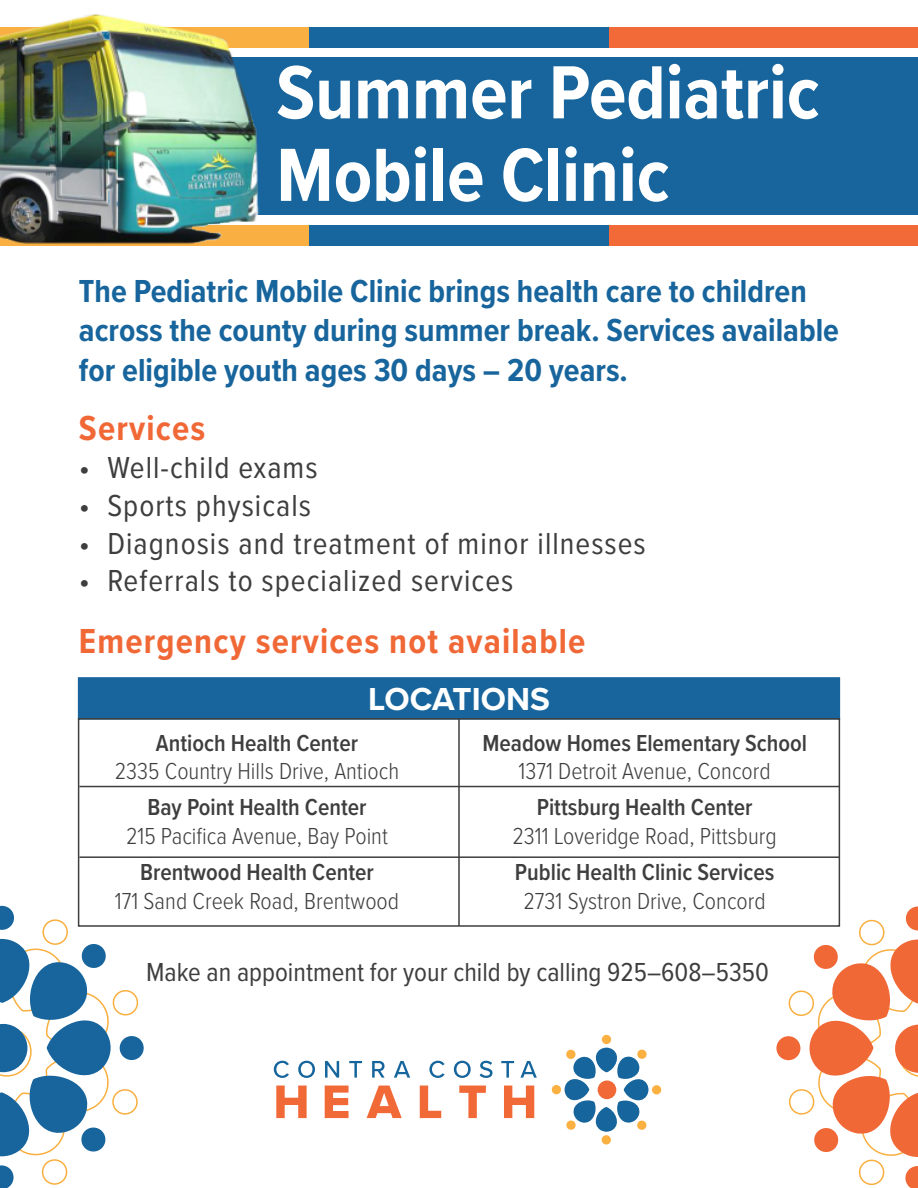
<style>
.page{position:relative;width:918px;height:1188px;background:#fff}
.page>*{position:absolute;margin:0;border:0;box-sizing:border-box;transform-origin:0 0}
.t1{font:700 78px/82.5px "Proxima Nova Cond";color:#fff}
.t2{font:700 36px "Proxima Nova Cond";letter-spacing:.035em;color:#f16837}
.t3{font:700 33px/39.6px "Proxima Nova Cond";color:#17659c}
.t4{font:700 33px "Proxima Nova";color:#fff}
.t5{font:31.5px "Proxima Nova Cond";letter-spacing:.035em;color:#3e3e3f}
.t6{font:27px "Proxima Nova Cond";color:#3e3e3f}
.t7{font:300 24px "Proxima Nova Cond";color:#3e3e3f}
.t8{font:600 24px "Proxima Nova Cond";color:#3e3e3f}
</style>
<div class="page">
<div style="left:0;top:27px;width:309px;height:20px;background:#f9af41"></div>
<div style="left:309px;top:27px;width:309px;height:20px;background:#17669d"></div>
<div style="left:609px;top:27px;width:309px;height:20px;background:#f26a37"></div>
<div style="left:0;top:225px;width:309px;height:20px;background:#f9af41"></div>
<div style="left:309px;top:225px;width:309px;height:20px;background:#17669d"></div>
<div style="left:609px;top:225px;width:309px;height:20px;background:#f26a37"></div>
<div style="left:0;top:57px;width:918px;height:158px;background:#17659c"></div>
<svg style="left:120px;top:1036px;width:24px;height:24px"></svg>
<svg style="left:0;top:906px;width:139px;height:282px"></svg>
<div style="left:776px;top:1036px;width:24px;height:24px;background:#f16837;border-radius:50%"></div>
<svg style="left:788px;top:906px;width:130px;height:282px"></svg>
<svg style="left:276px;top:1086px;width:31px;height:32px"></svg>
<svg style="left:504px;top:1086px;width:30px;height:32px"></svg>
<svg style="left:325px;top:1086px;width:24px;height:32px"></svg>
<svg style="left:367px;top:1086px;width:35px;height:32px"></svg>
<svg style="left:420px;top:1086px;width:21px;height:32px"></svg>
<svg style="left:459px;top:1086px;width:27px;height:32px"></svg>
<svg style="left:274px;top:1061px;width:15px;height:17px"></svg>
<svg style="left:298px;top:1061px;width:17px;height:17px"></svg>
<svg style="left:325px;top:1061px;width:14px;height:17px"></svg>
<svg style="left:349px;top:1061px;width:13px;height:17px"></svg>
<svg style="left:372px;top:1061px;width:13px;height:17px"></svg>
<svg style="left:394px;top:1061px;width:16px;height:17px"></svg>
<svg style="left:429px;top:1061px;width:16px;height:17px"></svg>
<svg style="left:454px;top:1061px;width:17px;height:17px"></svg>
<svg style="left:480px;top:1061px;width:13px;height:17px"></svg>
<svg style="left:501px;top:1061px;width:13px;height:17px"></svg>
<svg style="left:520px;top:1061px;width:17px;height:17px"></svg>
<div style="left:602px;top:1035px;width:9px;height:9px;background:#fbb042;border-radius:50%"></div>
<div style="left:652px;top:1085px;width:9px;height:9px;background:#fbb042;border-radius:50%"></div>
<div style="left:602px;top:1135px;width:9px;height:10px;background:#fbb042;border-radius:50%"></div>
<div style="left:552px;top:1085px;width:9px;height:9px;background:#fbb042;border-radius:50%"></div>
<svg style="left:565px;top:1048px;width:83px;height:84px"></svg>
<img style="left:0;top:14px;width:281px;height:230px">
<div style="left:78px;top:677px;width:762px;height:43px;background:#17659c;border:2px solid #17659c"></div>
<div style="left:78px;top:718px;width:762px;height:209px;border:2px solid #3e3e3f"></div>
<hr style="left:79px;top:786px;width:760px;height:1px;background:#3e3e3f">
<hr style="left:79px;top:856px;width:760px;height:2px;background:#3e3e3f">
<hr style="left:458px;top:719px;width:2px;height:207px;background:#3e3e3f">
<h1 class="t1" style="left:276px;top:49px;width:545px">Summer Pediatric<br>Mobile Clinic</h1>
<h3 class="t3" style="left:79px;top:270px;width:762px">The Pediatric Mobile Clinic brings health care to children across the county during summer break. Services available for eligible youth ages 30 days – 20 years.</h3>
<h2 class="t2" style="left:79px;top:402px;width:128px">Services</h2>
<h3 class="t5" style="left:79px;top:444px;width:240px">• Well-child exams</h3>
<h3 class="t5" style="left:79px;top:482px;width:234px">• Sports physicals</h3>
<h3 class="t5" style="left:79px;top:520px;width:568px">• Diagnosis and treatment of minor illnesses</h3>
<h3 class="t5" style="left:79px;top:558px;width:436px">• Referrals to specialized services</h3>
<h2 class="t2" style="left:79px;top:615px;width:508px">Emergency services not available</h2>
<h3 class="t4" style="left:368px;top:674px;width:183px">LOCATIONS</h3>
<p class="t8" style="left:156px;top:725px;width:204px">Antioch Health Center</p>
<p class="t7" style="left:115px;top:754px;width:286px">2335 Country Hills Drive, Antioch</p>
<p class="t8" style="left:147px;top:790px;width:221px">Bay Point Health Center</p>
<p class="t7" style="left:126px;top:819px;width:264px">215 Pacifica Avenue, Bay Point</p>
<p class="t8" style="left:140px;top:855px;width:235px">Brentwood Health Center</p>
<p class="t7" style="left:115px;top:883px;width:286px">171 Sand Creek Road, Brentwood</p>
<p class="t8" style="left:482px;top:725px;width:326px">Meadow Homes Elementary School</p>
<p class="t7" style="left:519px;top:754px;width:254px">1371 Detroit Avenue, Concord</p>
<p class="t8" style="left:537px;top:790px;width:217px">Pittsburg Health Center</p>
<p class="t7" style="left:513px;top:819px;width:266px">2311 Loveridge Road, Pittsburg</p>
<p class="t8" style="left:515px;top:855px;width:261px">Public Health Clinic Services</p>
<p class="t7" style="left:524px;top:883px;width:244px">2731 Systron Drive, Concord</p>
<p class="t6" style="left:146px;top:952px;width:624px">Make an appointment for your child by calling 925–608–5350</p>
</div>
